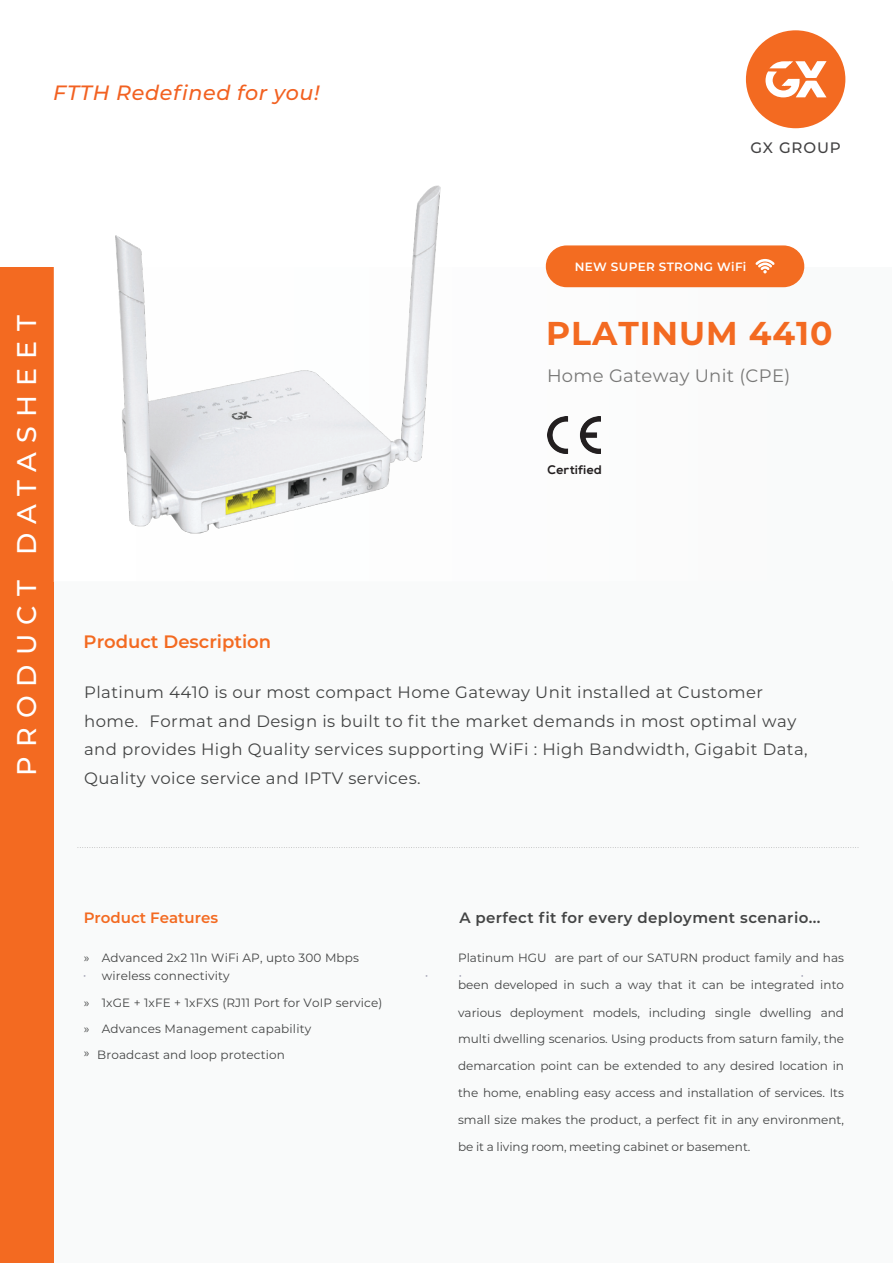
<style>
.page{position:relative;width:893px;height:1263px;background:#fff}
.page>*{position:absolute;margin:0;border:0;box-sizing:border-box;transform-origin:0 0}
.t1{font:700 33px "Montserrat";letter-spacing:.03em;color:#f36a21}
.t2{font:500 27px "Montserrat";letter-spacing:.34em;color:#fff}
.t3{font:italic 500 20.7px "Montserrat";letter-spacing:.03em;color:#f26121}
.t4{font:18px "Montserrat";letter-spacing:.015em;color:#787877}
.t5{font:600 18px "Montserrat";color:#f36a21}
.t6{font:16.5px/28.5px "Montserrat";letter-spacing:.025em;color:#434444}
.t7{font:500 15.15px "Montserrat";letter-spacing:.055em;color:#424142}
.t8{font:600 15px "Montserrat";letter-spacing:.025em;color:#434444}
.t9{font:600 15px "Montserrat";color:#f36a21}
.t10{font:700 12.45px "Nexa";letter-spacing:.025em;color:#231f20}
.t11{font:12px/26.1px "Montserrat";color:#434444}
.t12{font:600 12px "Montserrat";letter-spacing:.03em;color:#fff}
</style>
<div class="page">
<div style="left:0;top:582px;width:893px;height:681px;background:#f9fafa"></div>
<div style="left:0;top:267px;width:53px;height:996px;background:#f36a21"></div>
<div style="left:746px;top:30px;width:99px;height:98px;background:#f36a21;border-radius:50%"></div>
<svg style="left:765px;top:61px;width:62px;height:37px"></svg>
<div style="left:53px;top:267px;width:839px;height:314px;background:#fbfcfc"></div>
<svg style="left:78px;top:847px;width:780px;height:1px"></svg>
<div style="left:547px;top:246px;width:256px;height:40px;background:#f36c21;border-radius:20px"></div>
<div style="left:546px;top:245px;width:258px;height:42px;border:2px solid #f36c21;border-radius:20px"></div>
<svg style="left:755px;top:259px;width:20px;height:14px"></svg>
<img style="left:115px;top:185px;width:326px;height:349px">
<img style="left:548px;top:416px;width:52px;height:38px">
<h3 class="t3" style="left:53px;top:78px;width:268px">FTTH Redefined for you!</h3>
<p class="t7" style="left:750px;top:137px;width:92px">GX GROUP</p>
<p class="t12" style="left:575px;top:258px;width:173px">NEW SUPER STRONG WiFi</p>
<h2 class="t2" style="left:8px;top:775px;width:461px;rotate:-90deg">PRODUCT DATASHEET</h2>
<h1 class="t1" style="left:546px;top:310px;width:288px">PLATINUM 4410</h1>
<h3 class="t4" style="left:547px;top:364px;width:245px">Home Gateway Unit (CPE)</h3>
<p class="t10" style="left:548px;top:462px;width:56px">Certified</p>
<h3 class="t5" style="left:84px;top:629px;width:189px">Product Description</h3>
<p class="t6" style="left:84px;top:677px;width:725px">Platinum 4410 is our most compact Home Gateway Unit installed at Customer home. Format and Design is built to fit the market demands in most optimal way and provides High Quality services supporting WiFi : High Bandwidth, Gigabit Data, Quality voice service and IPTV services.</p>
<p class="t9" style="left:84px;top:906px;width:136px">Product Features</p>
<p class="t8" style="left:459px;top:906px;width:363px">A perfect fit for every deployment scenario...</p>
<p class="t11" style="left:102px;top:948px;width:259px;line-height:18px;text-indent:-18px">» Advanced 2x2 11n WiFi AP, upto 300 Mbps wireless connectivity</p>
<p class="t11" style="left:84px;top:989px;width:300px">» 1xGE + 1xFE + 1xFXS (RJ11 Port for VoIP service) » Advances Management capability<br>» Broadcast and loop protection</p>
<p class="t11" style="left:458px;top:945px;width:387px">Platinum HGU are part of our SATURN product family and has</p>
<p class="t11" style="left:458px;top:971px;width:387px">been developed in such a way that it can be integrated into</p>
<p class="t11" style="left:458px;top:999px;width:387px">various deployment models, including single dwelling and multi dwelling scenarios. Using products from saturn family, the</p>
<p class="t11" style="left:458px;top:1052px;width:387px">demarcation point can be extended to any desired location in</p>
<p class="t11" style="left:458px;top:1079px;width:387px">the home, enabling easy access and installation of services. Its</p>
<p class="t11" style="left:458px;top:1107px;width:387px">small size makes the product, a perfect fit in any environment,</p>
<p class="t11" style="left:458px;top:1134px;width:294px">be it a living room, meeting cabinet or basement.</p>
</div>
